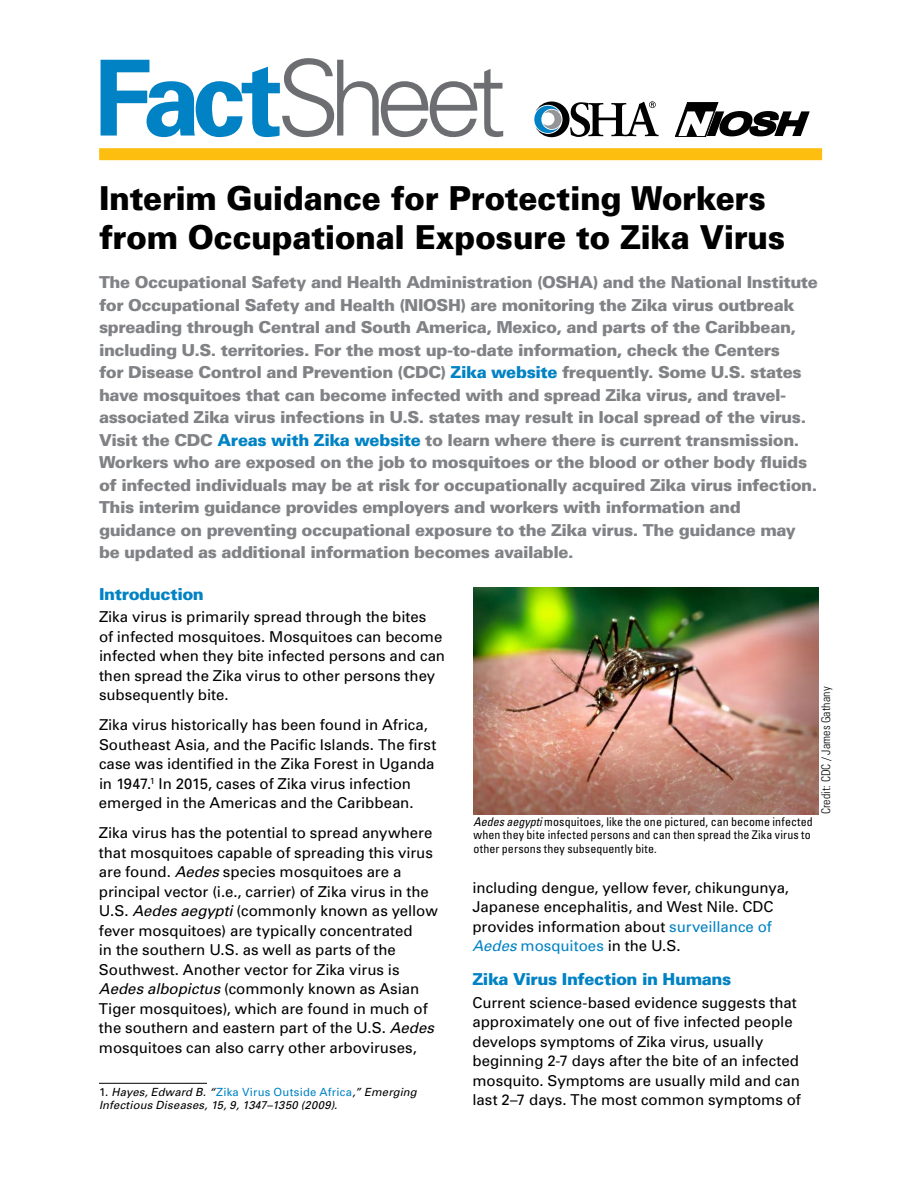
<style>
.page{position:relative;width:918px;height:1188px;background:#fff}
.page>*{position:absolute;margin:0;border:0;box-sizing:border-box;transform-origin:0 0}
.t1{font:300 105px "Univers";letter-spacing:-.11em;color:#6d6e71}
.Title_of_FactSheet{font:900 33px/39.6px "Univers";letter-spacing:-.01em;color:#000;scale:.95 1}
.Highlighted_Paragrap{font:900 16.5px/22.5px "Univers";letter-spacing:-.025em;color:#808285}
.Subhead{font:900 16.5px "Univers";letter-spacing:-.025em;color:#0082c4}
.Bodytext{font:15px/19.5px "Univers";color:#000}
.t2{font:condensed 12px/13.5px "Univers";letter-spacing:.01em;color:#000}
.t3{font:300 condensed 12px "Univers";letter-spacing:.01em;color:#000}
.Footnote{font:italic 11.25px/12.8px "Univers";letter-spacing:.015em;color:#000}
.s1{font-weight:700;color:#0082c4}
.s2{color:#0082c4}
.s3{font-style:italic}
.s4{font-style:normal}
.s5{font-style:normal;color:#0082c4}
.s6{font-style:italic;color:#0082c4}
</style>
<div class="page">
<svg style="left:534px;top:101px;width:125px;height:36px"></svg>
<svg style="left:675px;top:102px;width:135px;height:35px"></svg>
<div style="left:99px;top:148px;width:723px;height:12px;background:#febe10"></div>
<hr style="left:99px;top:1083px;width:108px;height:1px;background:#000">
<img style="left:473px;top:588px;width:346px;height:226px">
<p class="t1" style="left:93px;top:35px;width:414px"><span class="s1">Fact</span>Sheet</p>
<h1 class="Title_of_FactSheet" style="left:99px;top:177px;width:724px">Interim Guidance for Protecting Workers from Occupational Exposure to Zika Virus</h1>
<p class="Highlighted_Paragrap" style="left:99px;top:271px;width:720px">The Occupational Safety and Health Administration (OSHA) and the National Institute for Occupational Safety and Health (NIOSH) are monitoring the Zika virus outbreak spreading through Central and South America, Mexico, and parts of the Caribbean, including U.S. territories. For the most up-to-date information, check the Centers<br>for Disease Control and Prevention (CDC) <span class="s2">Zika website</span> frequently. Some U.S. states have mosquitoes that can become infected with and spread Zika virus, and travel&shy;associated Zika virus infections in U.S. states may result in local spread of the virus.<br>Visit the CDC <span class="s2">Areas with Zika website</span> to learn where there is current transmission.<br>Workers who are exposed on the job to mosquitoes or the blood or other body fluids of infected individuals may be at risk for occupationally acquired Zika virus infection.<br>This interim guidance provides employers and workers with information and guidance on preventing occupational exposure to the Zika virus. The guidance may be updated as additional information becomes available.</p>
<h2 class="Subhead" style="left:99px;top:584px;width:106px">Introduction</h2>
<p class="Bodytext" style="left:99px;top:607px;width:348px">Zika virus is primarily spread through the bites<br>of infected mosquitoes. Mosquitoes can become infected when they bite infected persons and can then spread the Zika virus to other persons they subsequently bite.</p>
<p class="Bodytext" style="left:99px;top:715px;width:339px">Zika virus historically has been found in Africa, Southeast Asia, and the Pacific Islands. The first case was identified in the Zika Forest in Uganda in 1947.<sup>1</sup> In 2015, cases of Zika virus infection emerged in the Americas and the Caribbean.</p>
<p class="Bodytext" style="left:99px;top:823px;width:340px">Zika virus has the potential to spread anywhere that mosquitoes capable of spreading this virus are found. <span class="s3">Aedes</span> species mosquitoes are a principal vector (i.e., carrier) of Zika virus in the U.S. <span class="s3">Aedes aegypti</span> (commonly known as yellow fever mosquitoes) are typically concentrated<br>in the southern U.S. as well as parts of the Southwest. Another vector for Zika virus is <span class="s3">Aedes albopictus</span> (commonly known as Asian Tiger mosquitoes), which are found in much of the southern and eastern part of the U.S. <span class="s3">Aedes </span>mosquitoes can also carry other arboviruses,</p>
<p class="Footnote" style="left:99px;top:1085px;width:319px"><span class="s4">1.</span> Hayes, Edward B. “<span class="s5">Zika Virus Outside Africa</span>,” Emerging<br>Infectious Diseases, 15, 9, 1347–1350 (2009).</p>
<p class="t3" style="left:819px;top:814px;width:129px;rotate:-90deg">Credit: CDC / James Gathany</p>
<p class="t2" style="left:473px;top:814px;width:341px"><span class="s3">Aedes aegypti</span> mosquitoes, like the one pictured, can become infected when they bite infected persons and can then spread the Zika virus to other persons they subsequently bite.</p>
<p class="Bodytext" style="left:472px;top:878px;width:318px">including dengue, yellow fever, chikungunya, Japanese encephalitis, and West Nile. CDC provides information about <span class="s2">surveillance of </span><span class="s6">Aedes</span> <span class="s2">mosquitoes</span> in the U.S.</p>
<h2 class="Subhead" style="left:472px;top:969px;width:260px">Zika Virus Infection in Humans</h2>
<p class="Bodytext" style="left:472px;top:992px;width:330px">Current science-based evidence suggests that approximately one out of five infected people develops symptoms of Zika virus, usually beginning 2-7 days after the bite of an infected mosquito. Symptoms are usually mild and can last 2–7 days. The most common symptoms of</p>
</div>
